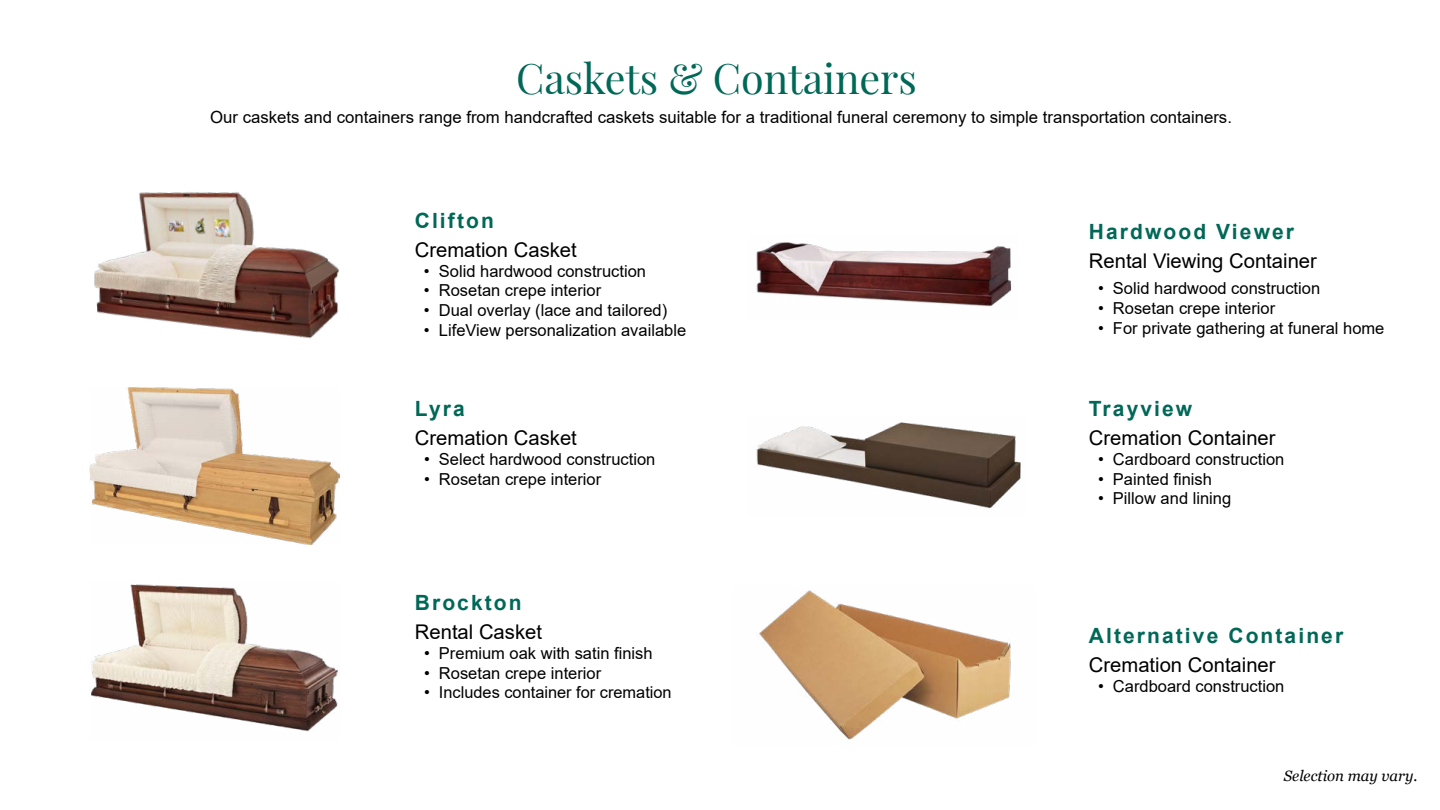
<style>
.page{position:relative;width:1440px;height:810px;background:#fff}
.page>*{position:absolute;margin:0;border:0;box-sizing:border-box;transform-origin:0 0}
.t1{font:41.25px "Playfair Display";letter-spacing:-.005em;color:#006857}
.t2{font:700 21px "Arial";letter-spacing:.1em;color:#006857}
.t3{font:20.25px "Arial";color:#000}
.t4{font:16.73px "Arial";color:#000}
.t5{font:16.5px "Arial";color:#000}
.t6{font:16.35px "Arial";color:#000}
.t7{font:italic 15px "Georgia";color:#000}
.s1{font-size:16.5px}
</style>
<div class="page">
<img style="left:759px;top:590px;width:252px;height:150px">
<img style="left:753px;top:242px;width:259px;height:65px">
<img style="left:756px;top:422px;width:265px;height:87px">
<img style="left:89px;top:387px;width:251px;height:157px">
<img style="left:94px;top:192px;width:245px;height:147px">
<img style="left:91px;top:584px;width:247px;height:148px">
<h1 class="t1" style="left:516px;top:46px;width:402px">Caskets &amp; Containers</h1>
<p class="t4" style="left:210px;top:106px;width:1023px">Our caskets and containers range from handcrafted caskets suitable for a traditional funeral ceremony to simple transportation containers.</p>
<p class="t2" style="left:415px;top:205px;width:81px">Clifton</p>
<p class="t3" style="left:415px;top:236px;width:164px">Cremation Casket</p>
<p class="t5" style="left:424px;top:259px;width:224px">• Solid hardwood construction</p>
<p class="t5" style="left:424px;top:279px;width:179px">• Rosetan crepe interior</p>
<p class="t5" style="left:424px;top:299px;width:245px">• Dual overlay (lace and tailored)</p>
<p class="t5" style="left:424px;top:319px;width:264px">• LifeView personalization available</p>
<p class="t2" style="left:415px;top:393px;width:51px">Lyra</p>
<p class="t3" style="left:415px;top:424px;width:164px">Cremation Casket</p>
<p class="t5" style="left:424px;top:448px;width:233px">• Select hardwood construction</p>
<p class="t5" style="left:424px;top:467px;width:179px">• Rosetan crepe interior</p>
<p class="t2" style="left:415px;top:588px;width:108px">Brockton</p>
<p class="t3" style="left:415px;top:618px;width:129px">Rental Casket</p>
<p class="t5" style="left:424px;top:642px;width:230px">• Premium oak with satin finish</p>
<p class="t5" style="left:424px;top:661px;width:179px">• Rosetan crepe interior</p>
<p class="t6" style="left:424px;top:681px;width:249px"><span class="s1">•</span> Includes container for cremation</p>
<p class="t2" style="left:1089px;top:217px;width:207px">Hardwood Viewer</p>
<p class="t3" style="left:1089px;top:247px;width:230px">Rental Viewing Container</p>
<p class="t5" style="left:1098px;top:277px;width:224px">• Solid hardwood construction</p>
<p class="t5" style="left:1098px;top:297px;width:179px">• Rosetan crepe interior</p>
<p class="t5" style="left:1098px;top:317px;width:288px">• For private gathering at funeral home</p>
<p class="t2" style="left:1089px;top:393px;width:105px">Trayview</p>
<p class="t3" style="left:1089px;top:424px;width:188px">Cremation Container</p>
<p class="t5" style="left:1098px;top:448px;width:188px">• Cardboard construction</p>
<p class="t5" style="left:1098px;top:467px;width:115px">• Painted finish</p>
<p class="t5" style="left:1098px;top:487px;width:135px">• Pillow and lining</p>
<p class="t2" style="left:1089px;top:621px;width:256px">Alternative Container</p>
<p class="t3" style="left:1089px;top:651px;width:188px">Cremation Container</p>
<p class="t5" style="left:1098px;top:675px;width:188px">• Cardboard construction</p>
<p class="t7" style="left:1284px;top:766px;width:135px">Selection may vary.</p>
</div>
